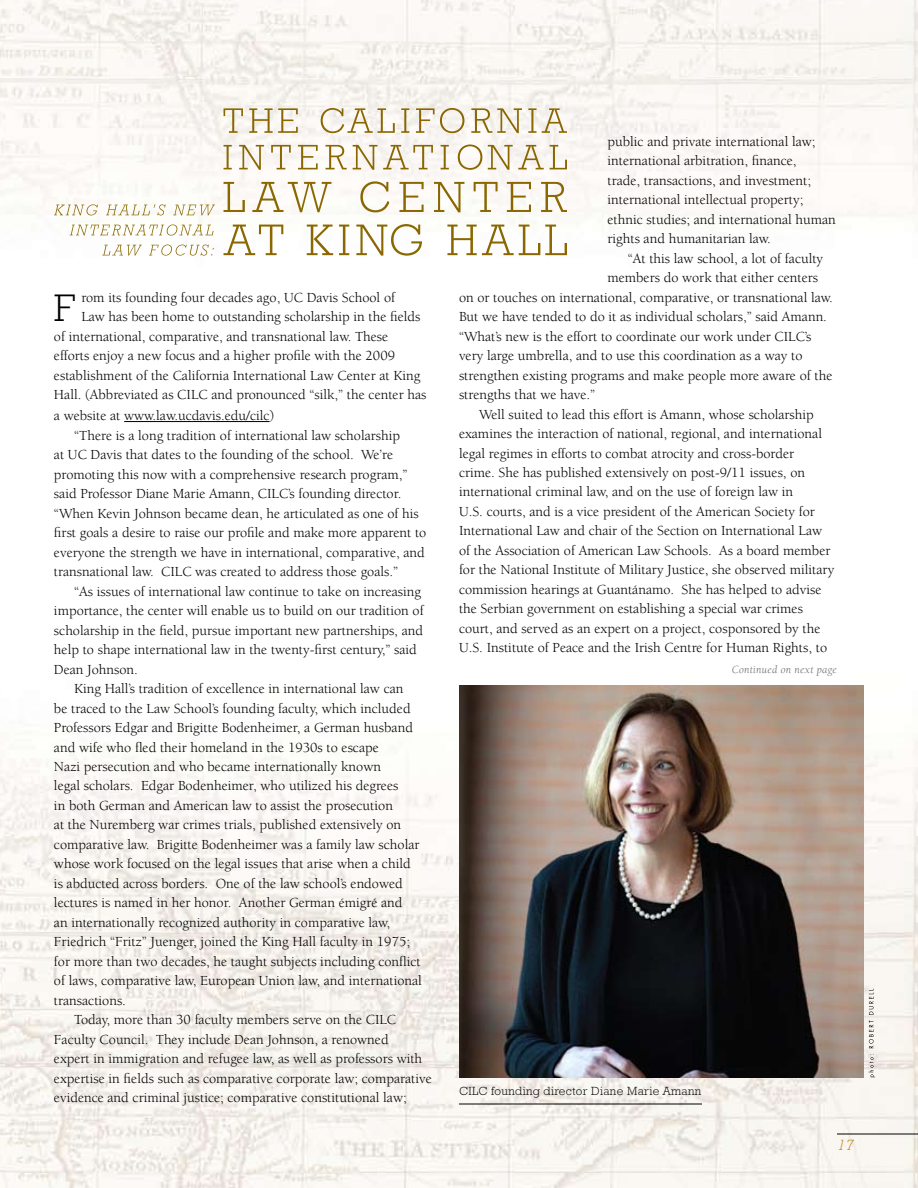
<style>
.page{position:relative;width:918px;height:1188px;background:#fff}
.page>*{position:absolute;margin:0;border:0;box-sizing:border-box;transform-origin:0 0}
.t1{font:300 39px "Rockwell Std";color:#000}
.t2{font:italic 300 15px "Rockwell Std";color:#bb8d0a}
.t3{font:14.25px/19.5px "Berkeley";color:#000}
.t4{font:300 12px "Rockwell Std";letter-spacing:.03em;color:#000}
.t5{font:italic 11.25px "Berkeley";letter-spacing:.025em;color:#6d6f71}
</style>
<div class="page">
<img style="left:0;top:685px;width:918px;height:503px">
<img style="left:0;top:0;width:918px;height:256px">
<hr style="left:124px;top:421px;width:146px;height:1px;background:#000">
<hr style="left:459px;top:1104px;width:243px;height:1px;background:#000">
<svg style="left:224px;top:224px;width:343px;height:32px"></svg>
<svg style="left:224px;top:181px;width:343px;height:31px"></svg>
<svg style="left:224px;top:145px;width:343px;height:25px"></svg>
<svg style="left:224px;top:108px;width:343px;height:25px"></svg>
<svg style="left:102px;top:245px;width:112px;height:11px"></svg>
<svg style="left:70px;top:224px;width:144px;height:12px"></svg>
<svg style="left:54px;top:204px;width:161px;height:11px"></svg>
<img style="left:459px;top:686px;width:405px;height:391px">
<hr style="left:837px;top:1134px;width:81px;height:1px;background:#000">
<svg style="left:868px;top:989px;width:7px;height:88px"></svg>
<p class="t3" style="left:81px;top:288px;width:315px">rom its founding four decades ago, UC Davis School of</p>
<p class="t3" style="left:81px;top:307px;width:341px">Law has been home to outstanding scholarship in the fields</p>
<p class="t3" style="left:54px;top:327px;width:336px">of international, comparative, and transnational law. These</p>
<p class="t3" style="left:54px;top:346px;width:343px">efforts enjoy a new focus and a higher profile with the 2009</p>
<p class="t3" style="left:54px;top:366px;width:368px">establishment of the California International Law Center at King</p>
<p class="t3" style="left:54px;top:385px;width:374px">Hall. (Abbreviated as CILC and pronounced “silk,” the center has</p>
<p class="t3" style="left:54px;top:406px;width:222px">a website at www.law.ucdavis.edu/cilc)</p>
<p class="t3" style="left:74px;top:426px;width:327px">“There is a long tradition of international law scholarship</p>
<p class="t3" style="left:54px;top:445px;width:341px">at UC Davis that dates to the founding of the school. We’re</p>
<p class="t3" style="left:54px;top:465px;width:355px">promoting this now with a comprehensive research program,”</p>
<p class="t3" style="left:54px;top:484px;width:349px">said Professor Diane Marie Amann, CILC’s founding director.</p>
<p class="t3" style="left:54px;top:504px;width:366px">“When Kevin Johnson became dean, he articulated as one of his</p>
<p class="t3" style="left:54px;top:523px;width:374px">first goals a desire to raise our profile and make more apparent to</p>
<p class="t3" style="left:54px;top:543px;width:372px">everyone the strength we have in international, comparative, and</p>
<p class="t3" style="left:54px;top:562px;width:346px">transnational law. CILC was created to address those goals.”</p>
<p class="t3" style="left:74px;top:582px;width:348px">“As issues of international law continue to take on increasing</p>
<p class="t3" style="left:54px;top:601px;width:371px">importance, the center will enable us to build on our tradition of</p>
<p class="t3" style="left:54px;top:621px;width:371px">scholarship in the field, pursue important new partnerships, and</p>
<p class="t3" style="left:54px;top:640px;width:364px">help to shape international law in the twenty-first century,” said</p>
<p class="t3" style="left:54px;top:660px;width:85px">Dean Johnson.</p>
<p class="t3" style="left:74px;top:679px;width:331px">King Hall’s tradition of excellence in international law can</p>
<p class="t3" style="left:54px;top:699px;width:358px">be traced to the Law School’s founding faculty, which included</p>
<p class="t3" style="left:54px;top:718px;width:361px">Professors Edgar and Brigitte Bodenheimer, a German husband</p>
<p class="t3" style="left:54px;top:738px;width:326px">and wife who fled their homeland in the 1930s to escape</p>
<p class="t3" style="left:54px;top:757px;width:329px">Nazi persecution and who became internationally known</p>
<p class="t3" style="left:54px;top:777px;width:346px">legal scholars. Edgar Bodenheimer, who utilized his degrees</p>
<p class="t3" style="left:54px;top:796px;width:340px">in both German and American law to assist the prosecution</p>
<p class="t3" style="left:54px;top:816px;width:349px">at the Nuremberg war crimes trials, published extensively on</p>
<p class="t3" style="left:54px;top:835px;width:367px">comparative law. Brigitte Bodenheimer was a family law scholar</p>
<p class="t3" style="left:54px;top:855px;width:358px">whose work focused on the legal issues that arise when a child</p>
<p class="t3" style="left:54px;top:874px;width:350px">is abducted across borders. One of the law school’s endowed</p>
<p class="t3" style="left:54px;top:894px;width:350px">lectures is named in her honor. Another German émigré and</p>
<p class="t3" style="left:54px;top:913px;width:338px">an internationally recognized authority in comparative law,</p>
<p class="t3" style="left:54px;top:933px;width:358px">Friedrich “Fritz” Juenger, joined the King Hall faculty in 1975;</p>
<p class="t3" style="left:54px;top:952px;width:368px">for more than two decades, he taught subjects including conflict</p>
<p class="t3" style="left:54px;top:972px;width:369px">of laws, comparative law, European Union law, and international</p>
<p class="t3" style="left:54px;top:991px;width:74px">transactions.</p>
<p class="t3" style="left:74px;top:1011px;width:323px">Today, more than 30 faculty members serve on the CILC</p>
<p class="t3" style="left:54px;top:1030px;width:336px">Faculty Council. They include Dean Johnson, a renowned</p>
<p class="t3" style="left:54px;top:1049px;width:370px">expert in immigration and refugee law, as well as professors with</p>
<p class="t3" style="left:54px;top:1069px;width:379px">expertise in fields such as comparative corporate law; comparative</p>
<p class="t3" style="left:54px;top:1088px;width:354px">evidence and criminal justice; comparative constitutional law;</p>
<h1 class="t1" style="left:54px;top:286px;width:22px">F</h1>
<p class="t3" style="left:608px;top:132px;width:230px">public and private international law; international arbitration, finance,<br>trade, transactions, and investment; international intellectual property; ethnic studies; and international human rights and humanitarian law.</p>
<p class="t3" style="left:628px;top:249px;width:197px">“At this law school, a lot of faculty</p>
<p class="t3" style="left:608px;top:268px;width:212px">members do work that either centers</p>
<p class="t3" style="left:459px;top:288px;width:375px">on or touches on international, comparative, or transnational law.</p>
<p class="t3" style="left:459px;top:307px;width:370px">But we have tended to do it as individual scholars,” said Amann.</p>
<p class="t3" style="left:459px;top:327px;width:354px">“What’s new is the effort to coordinate our work under CILC’s</p>
<p class="t3" style="left:459px;top:346px;width:345px">very large umbrella, and to use this coordination as a way to</p>
<p class="t3" style="left:459px;top:366px;width:375px">strengthen existing programs and make people more aware of the</p>
<p class="t3" style="left:459px;top:385px;width:138px">strengths that we have.”</p>
<p class="t3" style="left:479px;top:405px;width:336px">Well suited to lead this effort is Amann, whose scholarship</p>
<p class="t3" style="left:459px;top:424px;width:365px">examines the interaction of national, regional, and international</p>
<p class="t3" style="left:459px;top:444px;width:337px">legal regimes in efforts to combat atrocity and cross-border</p>
<p class="t3" style="left:459px;top:463px;width:348px">crime. She has published extensively on post-9/11 issues, on</p>
<p class="t3" style="left:459px;top:483px;width:336px">international criminal law, and on the use of foreign law in</p>
<p class="t3" style="left:459px;top:502px;width:358px">U.S. courts, and is a vice president of the American Society for</p>
<p class="t3" style="left:459px;top:522px;width:365px">International Law and chair of the Section on International Law</p>
<p class="t3" style="left:459px;top:541px;width:373px">of the Association of American Law Schools. As a board member</p>
<p class="t3" style="left:459px;top:561px;width:377px">for the National Institute of Military Justice, she observed military</p>
<p class="t3" style="left:459px;top:580px;width:364px">commission hearings at Guantánamo. She has helped to advise</p>
<p class="t3" style="left:459px;top:600px;width:345px">the Serbian government on establishing a special war crimes</p>
<p class="t3" style="left:459px;top:619px;width:363px">court, and served as an expert on a project, cosponsored by the</p>
<p class="t3" style="left:459px;top:639px;width:370px">U.S. Institute of Peace and the Irish Centre for Human Rights, to</p>
<p class="t5" style="left:732px;top:664px;width:107px">Continued on next page</p>
<p class="t4" style="left:459px;top:1084px;width:244px">CILC founding director Diane Marie Amann</p>
<p class="t2" style="left:837px;top:1136px;width:18px">17</p>
</div>
